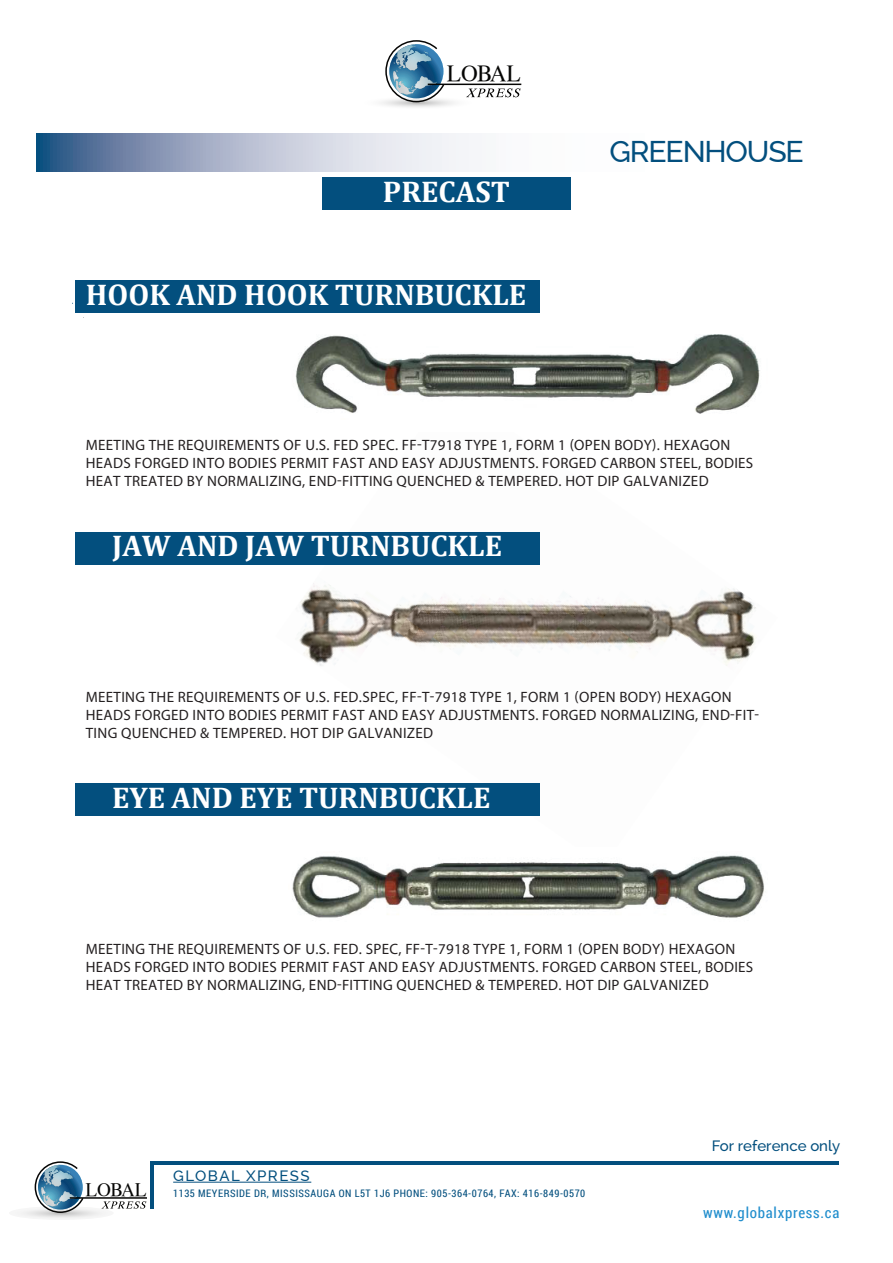
<style>
.page{position:relative;width:893px;height:1263px;background:#fff}
.page>*{position:absolute;margin:0;border:0;box-sizing:border-box;transform-origin:0 0}
.t1{font:700 30px "Cambria";color:#fff}
.t2{font:500 30px "Raleway";letter-spacing:-.04em;color:#034f7e}
.t3{font:23.1px "Vremya FWF";letter-spacing:-.015em;color:#050504}
.t4{font:19.05px "Vremya FWF";letter-spacing:-.015em;color:#050504}
.t5{font:15px/18px "Myriad Pro";letter-spacing:.02em;color:#231f20}
.t6{font:15px "Roboto Condensed";letter-spacing:.05em;color:#218ecd}
.t7{font:500 15px "Raleway";color:#034f7e}
.t8{font:500 15px "Raleway";letter-spacing:.1em;color:#034f7e}
.t9{font:10.35px "Roboto Condensed";letter-spacing:.05em;color:#034f7e}
</style>
<div class="page">
<img style="left:299px;top:532px;width:457px;height:284px">
<svg style="left:36px;top:133px;width:433px;height:39px;background:#a9b6cb"></svg>
<svg style="left:354px;top:94px;width:127px;height:17px"></svg>
<svg style="left:466px;top:88px;width:54px;height:9px"></svg>
<svg style="left:385px;top:40px;width:61px;height:63px"></svg>
<hr style="left:428px;top:84px;width:93px;height:1px;background:#050504">
<hr style="left:150px;top:1162px;width:689px;height:3px;background:#034f7e">
<hr style="left:150px;top:1165px;width:3px;height:43px;background:#034f7e">
<svg style="left:17px;top:1209px;width:89px;height:10px"></svg>
<svg style="left:101px;top:1201px;width:45px;height:8px"></svg>
<svg style="left:34px;top:1161px;width:51px;height:53px"></svg>
<hr style="left:70px;top:1197px;width:77px;height:2px;background:#050504">
<hr style="left:173px;top:1182px;width:138px;height:1px;background:#034f7e">
<div style="left:75px;top:280px;width:464px;height:33px;background:#034f7e"></div>
<div style="left:322px;top:177px;width:249px;height:33px;background:#034f7e"></div>
<img style="left:292px;top:854px;width:472px;height:64px">
<img style="left:295px;top:334px;width:465px;height:80px">
<div style="left:75px;top:532px;width:464px;height:33px;background:#034f7e"></div>
<div style="left:75px;top:783px;width:464px;height:33px;background:#034f7e"></div>
<h2 class="t3" style="left:447px;top:61px;width:76px">LOBAL</h2>
<h1 class="t1" style="left:383px;top:171px;width:129px">PRECAST</h1>
<h1 class="t1" style="left:86px;top:273px;width:442px">HOOK AND HOOK TURNBUCKLE</h1>
<h1 class="t2" style="left:609px;top:134px;width:196px">GREENHOUSE</h1>
<p class="t5" style="left:86px;top:436px;width:669px">MEETING THE REQUIREMENTS OF U.S. FED SPEC. FF-T7918 TYPE 1, FORM 1 (OPEN BODY). HEXAGON<br>HEADS FORGED INTO BODIES PERMIT FAST AND EASY ADJUSTMENTS. FORGED CARBON STEEL, BODIES<br>HEAT TREATED BY NORMALIZING, END-FITTING QUENCHED &amp; TEMPERED. HOT DIP GALVANIZED</p>
<h1 class="t1" style="left:112px;top:525px;width:391px">JAW AND JAW TURNBUCKLE</h1>
<p class="t5" style="left:86px;top:688px;width:675px">MEETING THE REQUIREMENTS OF U.S. FED.SPEC, FF-T-7918 TYPE 1, FORM 1 (OPEN BODY) HEXAGON<br>HEADS FORGED INTO BODIES PERMIT FAST AND EASY ADJUSTMENTS. FORGED NORMALIZING, END-FIT-<br>TING QUENCHED &amp; TEMPERED. HOT DIP GALVANIZED</p>
<h1 class="t1" style="left:112px;top:776px;width:380px">EYE AND EYE TURNBUCKLE</h1>
<p class="t5" style="left:86px;top:939px;width:669px">MEETING THE REQUIREMENTS OF U.S. FED. SPEC, FF-T-7918 TYPE 1, FORM 1 (OPEN BODY) HEXAGON<br>HEADS FORGED INTO BODIES PERMIT FAST AND EASY ADJUSTMENTS. FORGED CARBON STEEL, BODIES<br>HEAT TREATED BY NORMALIZING, END-FITTING QUENCHED &amp; TEMPERED. HOT DIP GALVANIZED</p>
<p class="t4" style="left:85px;top:1178px;width:63px">LOBAL</p>
<p class="t8" style="left:173px;top:1167px;width:138px">GLOBAL XPRESS</p>
<p class="t9" style="left:173px;top:1186px;width:414px">1135 MEYERSIDE DR, MISSISSAUGA ON L5T 1J6 PHONE: 905-364-0764, FAX: 416-849-0570</p>
<p class="t7" style="left:712px;top:1136px;width:130px">For reference only</p>
<p class="t6" style="left:703px;top:1202px;width:138px">www.globalxpress.ca</p>
</div>
